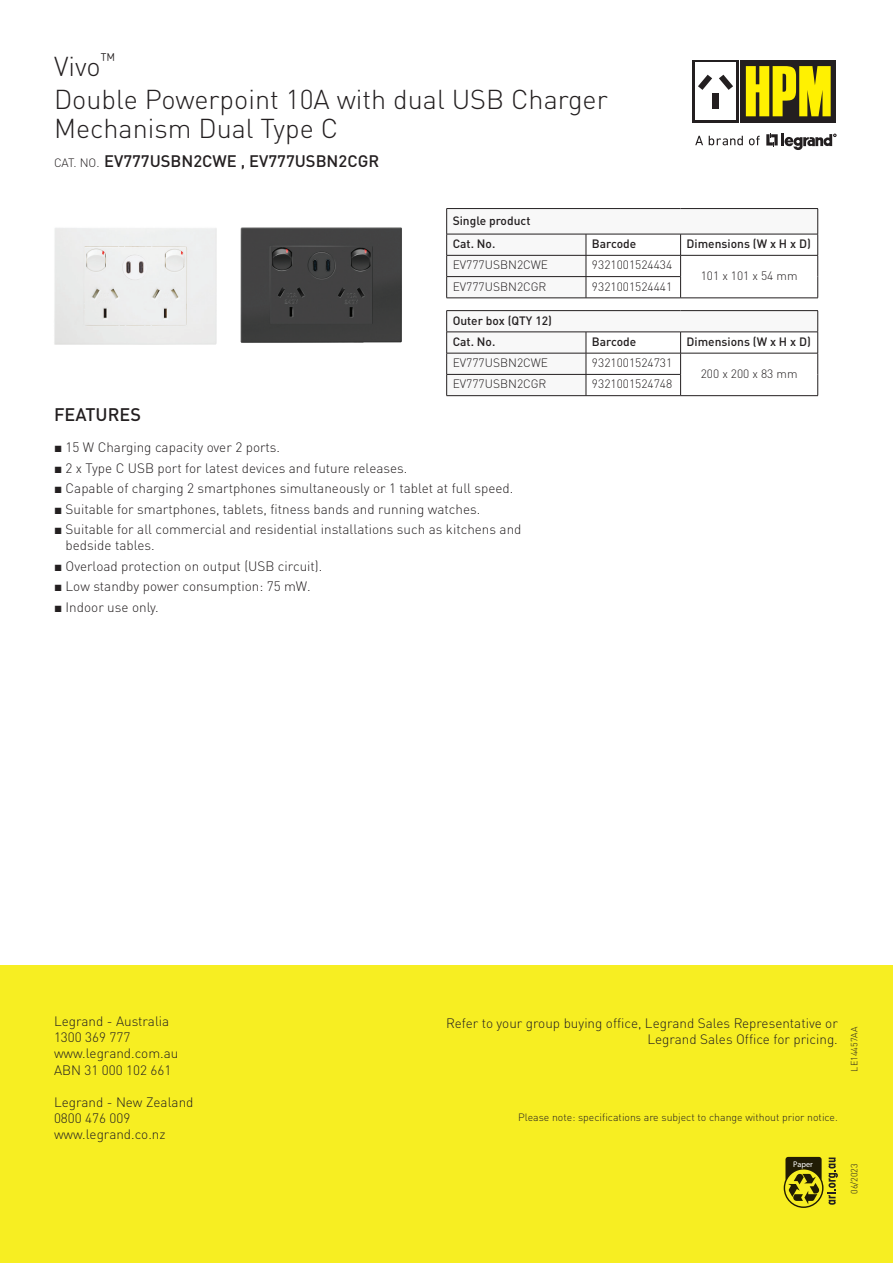
<style>
.page{position:relative;width:893px;height:1263px;background:#fff}
.page>*{position:absolute;margin:0;border:0;box-sizing:border-box;transform-origin:0 0}
.t1{font:300 27px/33px "DIN Pro";color:#231f20}
.t2{font:500 18px "DIN Pro";color:#231f20}
.t3{font:500 16.5px "DIN Pro";color:#231f20}
.t4{font:300 13.5px/16.2px "DIN Pro";color:#231f20}
.t5{font:300 12px "DIN Pro";color:#231f20}
.t6{font:500 12px/23.4px "DIN Pro";color:#231f20}
.t7{font:300 10.5px "DIN Pro";color:#231f20}
.t8{font:300 9px "DIN Pro";color:#231f20}
.t9{font:600 condensed 8.25px "ITC Avant Garde Std";color:#fff}
.s1{font-weight:300;font-size:12px}
.s2{font-family:"Arial";font-weight:400}
</style>
<div class="page">
<svg style="left:447px;top:209px;width:370px;height:186px"></svg>
<hr style="left:446px;top:208px;width:140px;height:1px;background:#231f20">
<hr style="left:586px;top:208px;width:95px;height:1px;background:#231f20">
<hr style="left:681px;top:208px;width:137px;height:1px;background:#231f20">
<hr style="left:446px;top:234px;width:140px;height:1px;background:#231f20">
<hr style="left:586px;top:234px;width:95px;height:1px;background:#231f20">
<hr style="left:681px;top:234px;width:137px;height:1px;background:#231f20">
<hr style="left:446px;top:255px;width:140px;height:1px;background:#231f20">
<hr style="left:586px;top:255px;width:95px;height:1px;background:#231f20">
<hr style="left:681px;top:255px;width:137px;height:1px;background:#231f20">
<hr style="left:446px;top:276px;width:140px;height:1px;background:#231f20">
<svg style="left:446px;top:209px;width:1px;height:89px"></svg>
<hr style="left:586px;top:276px;width:95px;height:1px;background:#231f20">
<svg style="left:586px;top:234px;width:1px;height:64px"></svg>
<svg style="left:680px;top:234px;width:1px;height:64px"></svg>
<svg style="left:817px;top:209px;width:1px;height:89px"></svg>
<hr style="left:446px;top:298px;width:140px;height:1px;background:#231f20">
<hr style="left:586px;top:298px;width:95px;height:1px;background:#231f20">
<hr style="left:681px;top:298px;width:137px;height:1px;background:#231f20">
<hr style="left:446px;top:310px;width:140px;height:1px;background:#231f20">
<hr style="left:586px;top:310px;width:95px;height:1px;background:#231f20">
<hr style="left:681px;top:310px;width:137px;height:1px;background:#231f20">
<hr style="left:446px;top:332px;width:140px;height:1px;background:#231f20">
<hr style="left:586px;top:332px;width:95px;height:1px;background:#231f20">
<hr style="left:681px;top:332px;width:137px;height:1px;background:#231f20">
<hr style="left:446px;top:353px;width:140px;height:1px;background:#231f20">
<hr style="left:586px;top:353px;width:95px;height:1px;background:#231f20">
<hr style="left:681px;top:353px;width:137px;height:1px;background:#231f20">
<hr style="left:446px;top:374px;width:140px;height:1px;background:#231f20">
<svg style="left:446px;top:311px;width:1px;height:84px"></svg>
<hr style="left:586px;top:374px;width:95px;height:1px;background:#231f20">
<svg style="left:586px;top:332px;width:1px;height:63px"></svg>
<svg style="left:680px;top:332px;width:1px;height:63px"></svg>
<svg style="left:817px;top:311px;width:1px;height:84px"></svg>
<hr style="left:446px;top:395px;width:140px;height:1px;background:#231f20">
<hr style="left:586px;top:395px;width:95px;height:1px;background:#231f20">
<hr style="left:681px;top:395px;width:137px;height:1px;background:#231f20">
<div style="left:0;top:965px;width:893px;height:298px;background:#f7ee22"></div>
<svg style="left:784px;top:1157px;width:54px;height:51px"></svg>
<div style="left:692px;top:60px;width:47px;height:63px;background:#231f20"></div>
<div style="left:695px;top:63px;width:41px;height:57px;background:#fff"></div>
<div style="left:741px;top:60px;width:95px;height:63px;background:#231f20"></div>
<svg style="left:746px;top:66px;width:85px;height:50px"></svg>
<div style="left:712px;top:93px;width:7px;height:15px;background:#231f20"></div>
<svg style="left:698px;top:75px;width:14px;height:15px"></svg>
<svg style="left:719px;top:75px;width:14px;height:15px"></svg>
<svg style="left:766px;top:133px;width:70px;height:17px"></svg>
<svg style="left:695px;top:136px;width:8px;height:9px"></svg>
<svg style="left:709px;top:136px;width:34px;height:9px"></svg>
<svg style="left:749px;top:136px;width:11px;height:9px"></svg>
<img style="left:54px;top:228px;width:163px;height:117px">
<img style="left:240px;top:227px;width:162px;height:116px">
<h1 class="t1" style="left:54px;top:48px;width:555px">Vivo<sup>™<br></sup>Double Powerpoint 10A with dual USB Charger</h1>
<h1 class="t1" style="left:54px;top:109px;width:286px">Mechanism Dual Type C</h1>
<p class="t3" style="left:54px;top:149px;width:327px"><span class="s1">CAT. NO.</span> EV777USBN2CWE , EV777USBN2CGR</p>
<p class="t6" style="left:453px;top:208px;width:79px">Single product<br>Cat. No.</p>
<p class="t6" style="left:592px;top:232px;width:46px">Barcode</p>
<p class="t6" style="left:687px;top:232px;width:126px">Dimensions (W x H x D)</p>
<p class="t5" style="left:453px;top:256px;width:97px">EV777USBN2CWE</p>
<p class="t5" style="left:592px;top:256px;width:82px">9321001524434</p>
<p class="t5" style="left:701px;top:266px;width:98px">101 x 101 x 54 mm</p>
<p class="t5" style="left:453px;top:277px;width:95px">EV777USBN2CGR</p>
<p class="t5" style="left:592px;top:277px;width:82px">9321001524441</p>
<p class="t6" style="left:453px;top:309px;width:101px;line-height:21.3px">Outer box (QTY 12)<br>Cat. No.</p>
<p class="t6" style="left:592px;top:330px;width:46px">Barcode</p>
<p class="t6" style="left:687px;top:330px;width:126px">Dimensions (W x H x D)</p>
<p class="t5" style="left:453px;top:354px;width:97px">EV777USBN2CWE</p>
<p class="t5" style="left:592px;top:354px;width:82px">9321001524731</p>
<h2 class="t2" style="left:54px;top:402px;width:89px">FEATURES</h2>
<p class="t5" style="left:453px;top:375px;width:95px">EV777USBN2CGR</p>
<p class="t5" style="left:592px;top:375px;width:82px">9321001524748</p>
<p class="t4" style="left:54px;top:438px;width:228px"><span class="s2">■</span> 15 W Charging capacity over 2 ports.</p>
<p class="t4" style="left:54px;top:458px;width:355px"><span class="s2">■</span> 2 x Type C USB port for latest devices and future releases.</p>
<p class="t4" style="left:54px;top:479px;width:461px"><span class="s2">■</span> Capable of charging 2 smartphones simultaneously or 1 tablet at full speed.</p>
<p class="t4" style="left:54px;top:499px;width:428px"><span class="s2">■</span> Suitable for smartphones, tablets, fitness bands and running watches.</p>
<p class="t4" style="left:66px;top:520px;width:457px;text-indent:-12px"><span class="s2">■</span> Suitable for all commercial and residential installations such as kitchens and bedside tables.</p>
<p class="t4" style="left:54px;top:556px;width:270px"><span class="s2">■</span> Overload protection on output (USB circuit).</p>
<p class="t4" style="left:54px;top:577px;width:258px"><span class="s2">■</span> Low standby power consumption: 75 mW.</p>
<p class="t4" style="left:54px;top:597px;width:106px"><span class="s2">■</span> Indoor use only.</p>
<p class="t5" style="left:701px;top:364px;width:98px">200 x 200 x 83 mm</p>
<p class="t4" style="left:54px;top:1012px;width:126px">Legrand - Australia<br>1300 369 777 www.legrand.com.au<br>ABN 31 000 102 661</p>
<p class="t4" style="left:54px;top:1093px;width:141px">Legrand - New Zealand<br>0800 476 009 www.legrand.co.nz</p>
<p class="t4" style="left:446px;top:1013px;width:393px;text-align:right">Refer to your group buying office, Legrand Sales Representative or<br>Legrand Sales Office for pricing.</p>
<p class="t8" style="left:847px;top:1071px;width:46px;rotate:-90deg">LE14457AA</p>
<p class="t7" style="left:518px;top:1109px;width:321px">Please note: specifications are subject to change without prior notice.</p>
<p class="t9" style="left:793px;top:1159px;width:21px">Paper</p>
<p class="t8" style="left:847px;top:1194px;width:32px;rotate:-90deg">06/2023</p>
</div>
